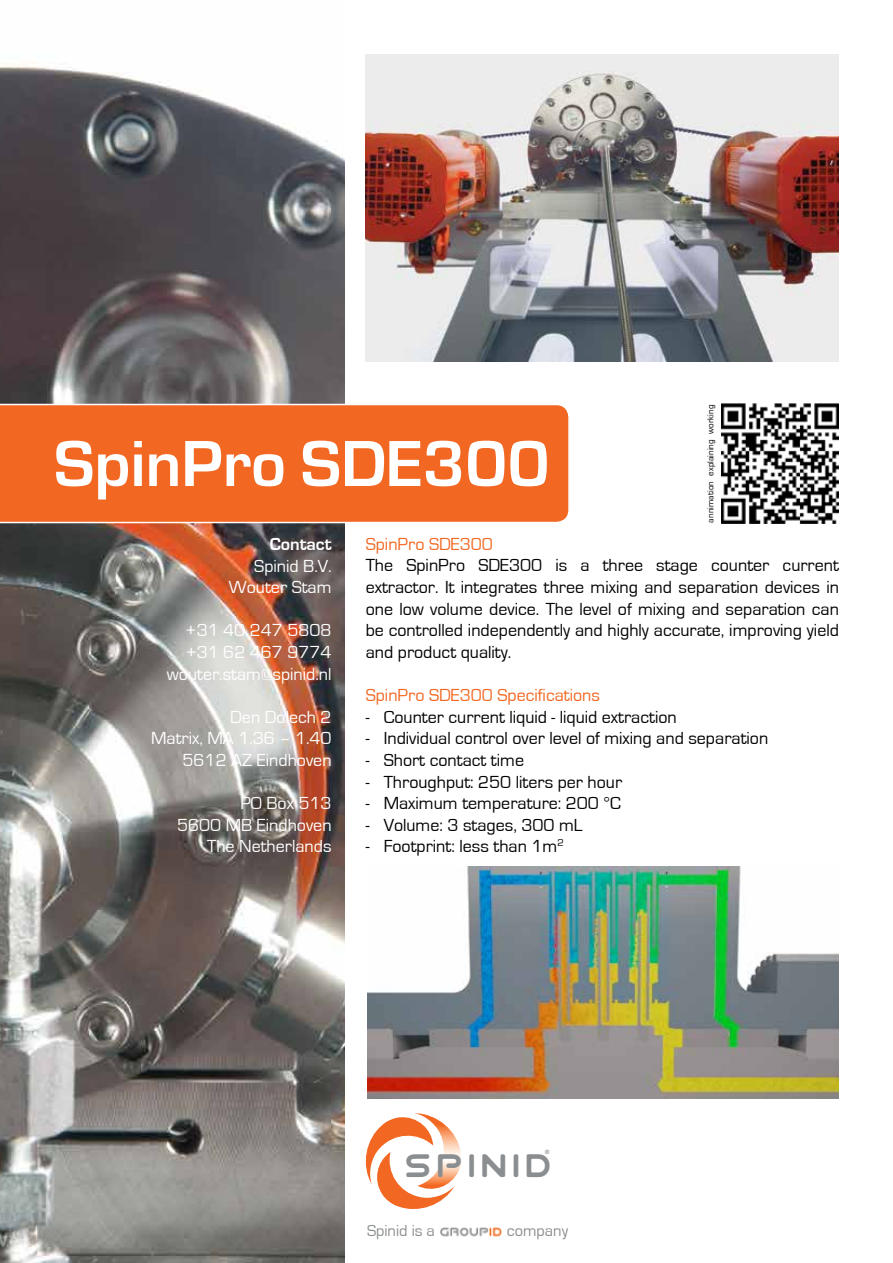
<style>
.page{position:relative;width:893px;height:1263px;background:#fff}
.page>*{position:absolute;margin:0;border:0;box-sizing:border-box;transform-origin:0 0}
.t1{font:700 67.5px "Eurostile";color:#fff}
.t2{font:28.5px "Planet N";color:#8b8e90}
.t3{font:18px/21.6px "Eurostile";color:#000;text-align:justify}
.t4{font:18px/21.6px "Eurostile";color:#fff;text-align:right}
.t5{font:18px "Eurostile";color:#f26722}
.t6{font:700 18px "Eurostile";color:#fff}
.t7{font:16.35px "Eurostile";color:#8b8e90}
.t8{font:9px "Eurostile";color:#000}
.t9{font:700 5.85px "Arial";color:#8a8c8f}
</style>
<div class="page">
<img style="left:440px;top:1227px;width:61px;height:10px">
<svg style="left:366px;top:1113px;width:95px;height:96px"></svg>
<img style="left:366px;top:54px;width:473px;height:307px">
<img style="left:0;top:64px;width:344px;height:1199px">
<img style="left:367px;top:866px;width:472px;height:232px">
<img style="left:721px;top:404px;width:118px;height:119px">
<div style="left:0;top:404px;width:569px;height:119px;background:#f26722"></div>
<h1 class="t1" style="left:54px;top:427px;width:497px">SpinPro SDE300</h1>
<p class="t8" style="left:706px;top:522px;width:119px;rotate:-90deg">annimation explaining working</p>
<p class="t6" style="left:270px;top:534px;width:63px">Contact</p>
<p class="t4" style="left:229px;top:555px;width:104px">Spinid B.V.<br>Wouter Stam</p>
<p class="t4" style="left:167px;top:620px;width:166px">+31 40 247 5808 +31 62 467 9774 wouter.stam@spinid.nl</p>
<p class="t4" style="left:151px;top:706px;width:182px">Den Dolech 2<br>Matrix, MA 1.36 – 1.40<br>5612 AZ Eindhoven</p>
<p class="t4" style="left:177px;top:793px;width:156px">PO Box 513<br>5600 MB Eindhoven<br>The Netherlands</p>
<p class="t5" style="left:366px;top:534px;width:129px">SpinPro SDE300</p>
<p class="t3" style="left:366px;top:555px;width:475px">The SpinPro SDE300 is a three stage counter current extractor. It integrates three mixing and separation devices in one low volume device. The level of mixing and separation can be controlled independently and highly accurate, improving yield and product quality.</p>
<p class="t5" style="left:366px;top:685px;width:236px">SpinPro SDE300 Specifications</p>
<p class="t3" style="left:366px;top:706px;width:313px">- Counter current liquid - liquid extraction</p>
<p class="t3" style="left:366px;top:728px;width:404px">- Individual control over level of mixing and separation</p>
<p class="t3" style="left:366px;top:749px;width:160px">- Short contact time</p>
<p class="t3" style="left:366px;top:771px;width:258px">- Throughput: 250 liters per hour</p>
<p class="t3" style="left:366px;top:793px;width:257px">- Maximum temperature: 200 °C</p>
<p class="t3" style="left:366px;top:814px;width:218px">- Volume: 3 stages, 300 mL</p>
<p class="t3" style="left:366px;top:836px;width:200px">- Footprint: less than 1m<sup>2</sup></p>
<p class="t9" style="left:545px;top:1148px;width:6px">®</p>
<h2 class="t2" style="left:407px;top:1151px;width:153px">spinid</h2>
<p class="t7" style="left:367px;top:1221px;width:69px">Spinid is a</p>
<p class="t7" style="left:507px;top:1221px;width:63px">company</p>
</div>
